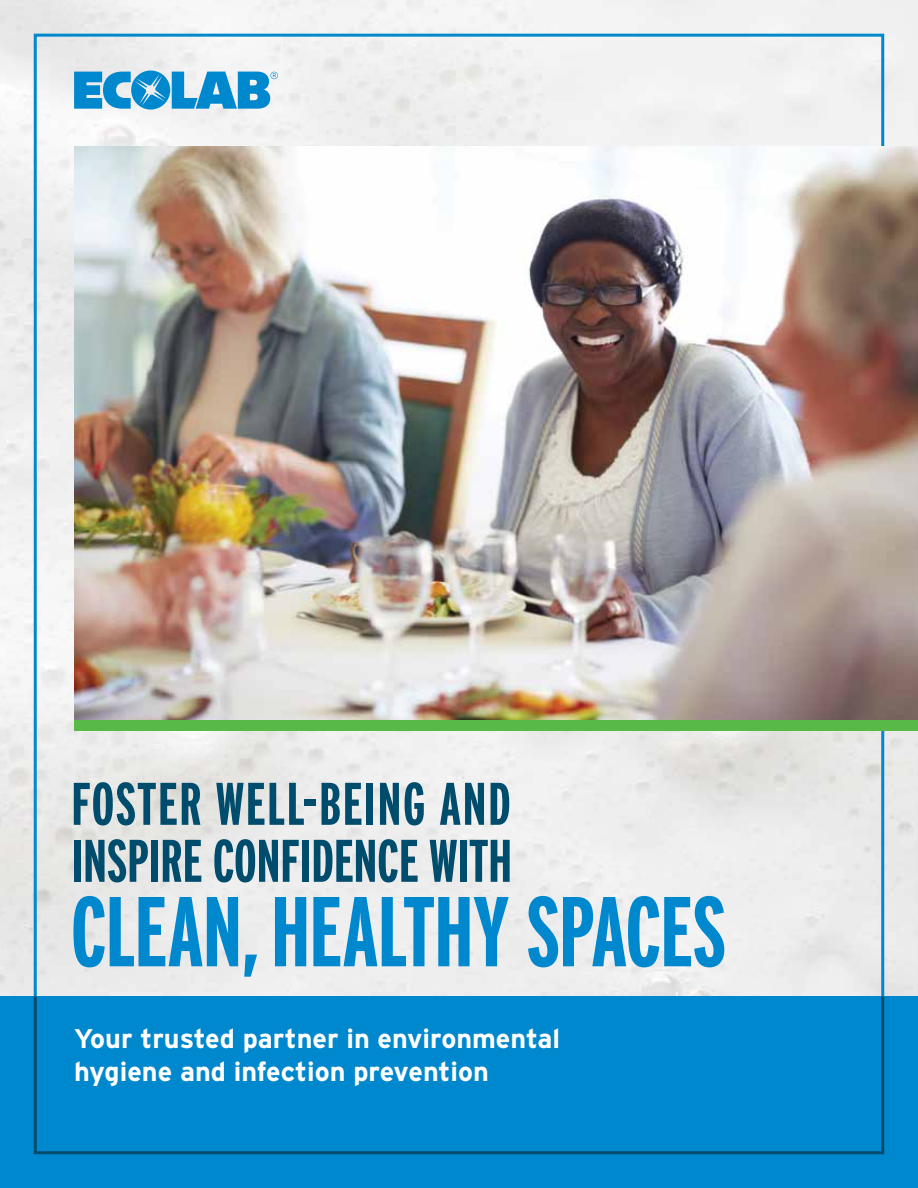
<style>
.page{position:relative;width:918px;height:1188px;background:#fff}
.page>*{position:absolute;margin:0;border:0;box-sizing:border-box;transform-origin:0 0}
.t1{font:700 99px "Interstate Compressed";letter-spacing:-.015em;color:#0088ce}
.t2{font:700 60px/57px "Interstate Compressed";letter-spacing:-.01em;color:#004c6c}
.t3{font:700 27px/33px "Interstate";color:#fff}
</style>
<div class="page">
<img style="left:0;top:0;width:918px;height:996px">
<svg style="left:74px;top:70px;width:204px;height:40px"></svg>
<img style="left:74px;top:146px;width:844px;height:574px">
<div style="left:74px;top:720px;width:844px;height:10px;background:#58b947"></div>
<div style="left:0;top:996px;width:918px;height:192px;background:#0088ce"></div>
<div style="left:34px;top:995px;width:850px;height:159px;border:3px solid #004c6c"></div>
<h2 class="t2" style="left:71px;top:775px;width:443px">FOSTER WELL-BEING AND<br>INSPIRE CONFIDENCE WITH</h2>
<h1 class="t1" style="left:70px;top:877px;width:658px">CLEAN, HEALTHY SPACES</h1>
<p class="t3" style="left:74px;top:1022px;width:488px">Your trusted partner in environmental hygiene and infection prevention</p>
</div>
